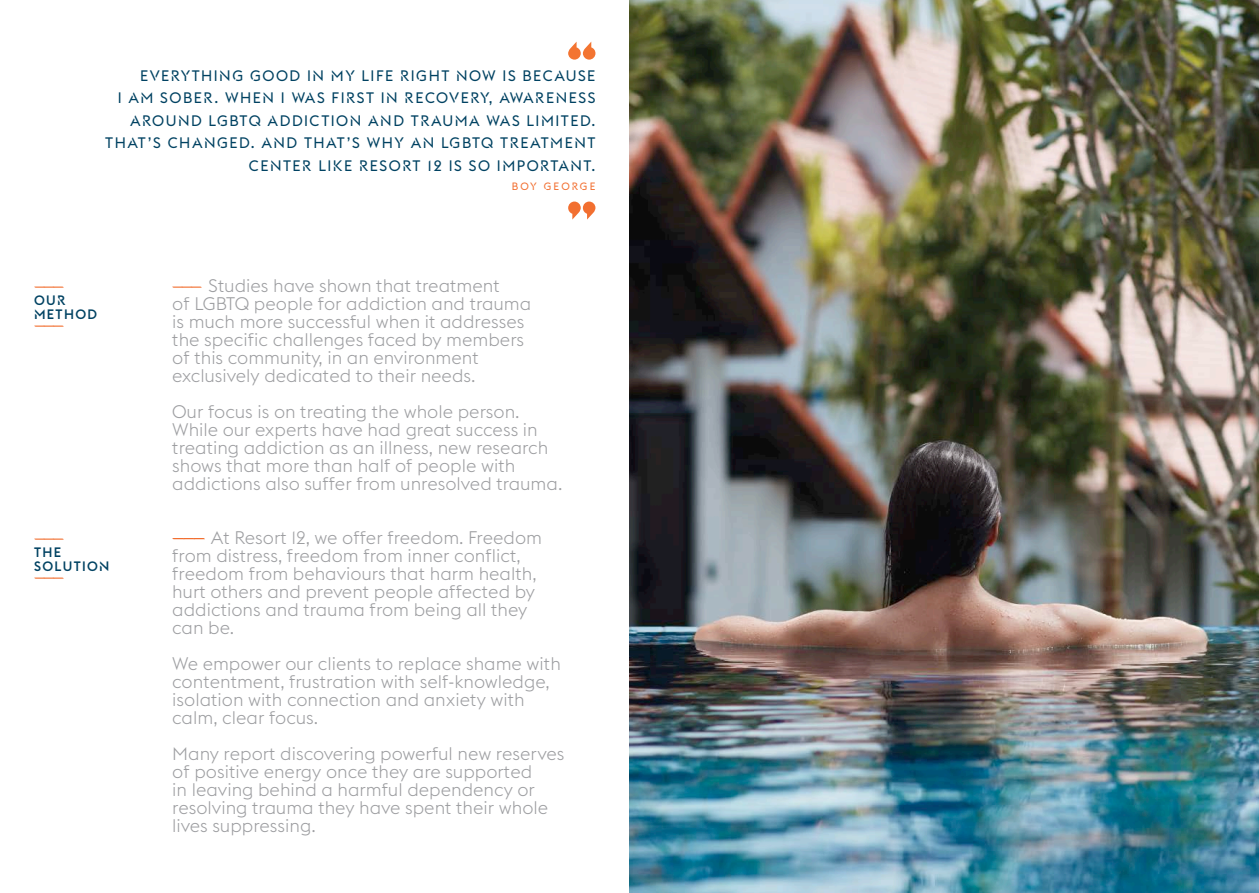
<style>
.page{position:relative;width:1259px;height:893px;background:#fff}
.page>*{position:absolute;margin:0;border:0;box-sizing:border-box;transform-origin:0 0}
.t1{font:300 18px/18px "Euclid Flex";color:#9d9ea1}
.t2{font:15px/22.5px "Euclid R12";letter-spacing:.1em;color:#004262;text-align:right}
.t3{font:500 13.5px "Euclid R12";letter-spacing:.1em;color:#004262}
.t4{font:13.5px "Euclid R12";color:#f26f30}
.t5{font:10.5px "Euclid R12";letter-spacing:.2em;color:#f26f30}
.s1{font-family:"Euclid R12";font-weight:400;font-size:13.5px;color:#f26f30}
.s2{font-family:"Euclid R12";font-weight:400;font-size:15px;color:#f26f30}
</style>
<div class="page">
<img style="left:629px;top:0;width:630px;height:893px">
<svg style="left:568px;top:42px;width:27px;height:18px"></svg>
<svg style="left:568px;top:202px;width:27px;height:18px"></svg>
<p class="t2" style="left:140px;top:64px;width:457px">EVERYTHING GOOD IN MY LIFE RIGHT NOW IS BECAUSE</p>
<p class="t2" style="left:105px;top:87px;width:492px">I AM SOBER. WHEN I WAS FIRST IN RECOVERY, AWARENESS AROUND LGBTQ ADDICTION AND TRAUMA WAS LIMITED.<br>THAT’S CHANGED. AND THAT’S WHY AN LGBTQ TREATMENT CENTER LIKE RESORT 12 IS SO IMPORTANT.</p>
<p class="t5" style="left:512px;top:180px;width:85px">BOY GEORGE</p>
<p class="t4" style="left:34px;top:279px;width:32px">———</p>
<p class="t3" style="left:34px;top:292px;width:33px">OUR</p>
<p class="t3" style="left:34px;top:306px;width:65px">METHOD</p>
<p class="t4" style="left:34px;top:318px;width:32px">———</p>
<p class="t1" style="left:172px;top:276px;width:360px"><span class="s1">———</span> Studies have shown that treatment<br>of LGBTQ people for addiction and trauma is much more successful when it addresses the specific challenges faced by members of this community, in an environment exclusively dedicated to their needs.</p>
<p class="t1" style="left:172px;top:402px;width:392px">Our focus is on treating the whole person.<br>While our experts have had great success in treating addiction as an illness, new research shows that more than half of people with addictions also suffer from unresolved trauma.</p>
<p class="t4" style="left:34px;top:531px;width:32px">———</p>
<p class="t3" style="left:34px;top:544px;width:29px">THE</p>
<p class="t3" style="left:34px;top:558px;width:77px">SOLUTION</p>
<p class="t4" style="left:34px;top:570px;width:32px">———</p>
<p class="t1" style="left:172px;top:528px;width:371px"><span class="s2">———</span> At Resort 12, we offer freedom. Freedom from distress, freedom from inner conflict, freedom from behaviours that harm health, hurt others and prevent people affected by addictions and trauma from being all they can be.</p>
<p class="t1" style="left:172px;top:654px;width:390px">We empower our clients to replace shame with contentment, frustration with self-knowledge, isolation with connection and anxiety with calm, clear focus.</p>
<p class="t1" style="left:172px;top:744px;width:394px">Many report discovering powerful new reserves of positive energy once they are supported<br>in leaving behind a harmful dependency or resolving trauma they have spent their whole lives suppressing.</p>
</div>
